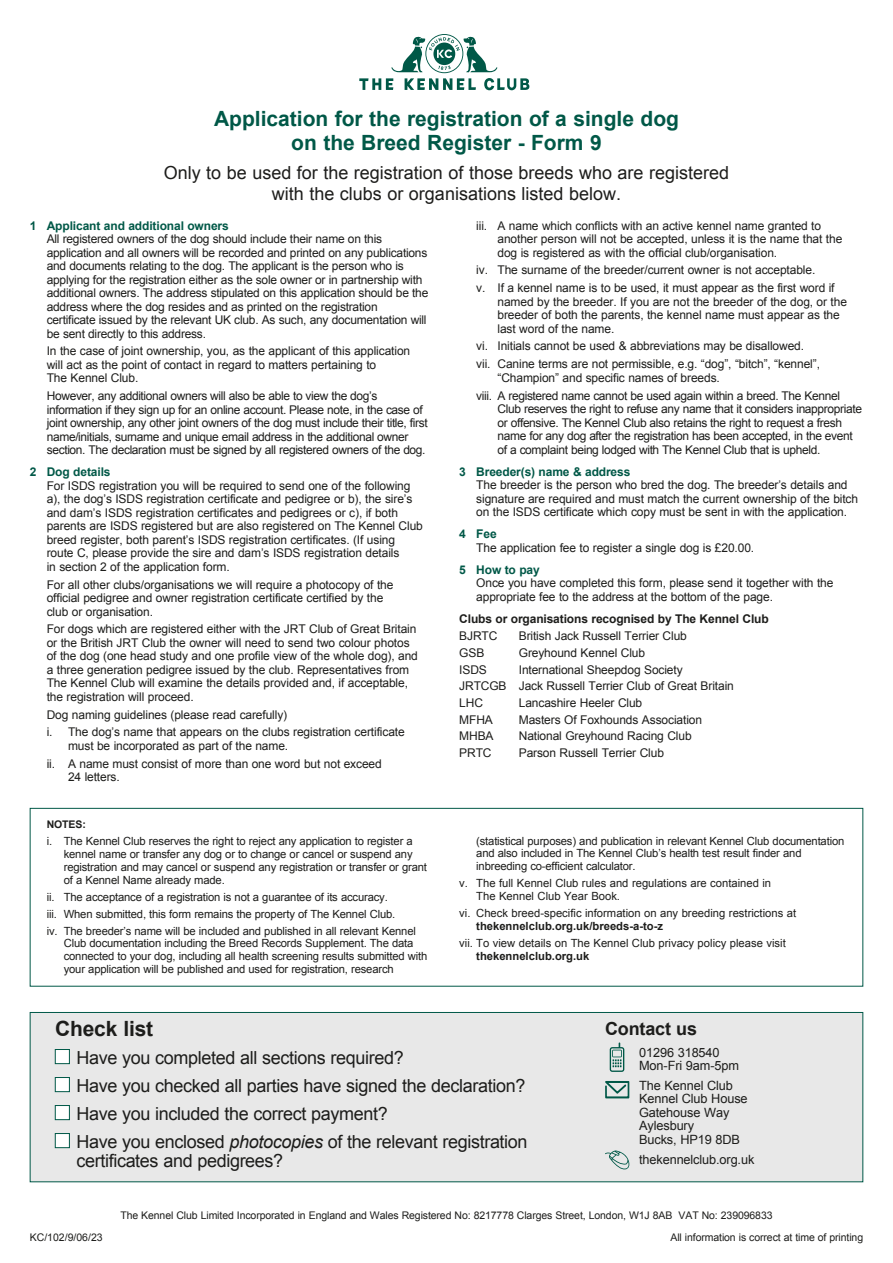
<style>
.page{position:relative;width:893px;height:1263px;background:#fff}
.page>*{position:absolute;margin:0;border:0;box-sizing:border-box;transform-origin:0 0}
.t1{font:700 21px/24px "Arial";color:#005847;text-align:center}
.t2{font:700 21px "Arial";letter-spacing:-.01em;color:#1d1d1b}
.t3{font:18px/28px "Arial";letter-spacing:-.02em;color:#1d1d1b}
.t4{font:18px/21px "Arial";color:#1d1d1b;text-align:center}
.t5{font:700 18px "Arial";letter-spacing:-.01em;color:#1d1d1b}
.t6{font:12.75px/13.5px "Arial";letter-spacing:-.01em;color:#1d1d1b}
.t7{font:12px/13.5px "Arial";letter-spacing:-.01em;color:#1d1d1b}
.t8{font:12px/13.5px "Arial";letter-spacing:-.03em;color:#1d1d1b}
.t9{font:700 12px "Arial";letter-spacing:-.01em;color:#005847}
.t10{font:700 12px "Arial";letter-spacing:-.01em;color:#1d1d1b}
.t11{font:11.25px/12.8px "Arial";letter-spacing:-.015em;color:#1d1d1b}
.t12{font:700 11.25px "Arial";color:#1d1d1b}
.t13{font:10.5px "Arial";letter-spacing:-.01em;color:#1d1d1b}
.t14{font:700 10.5px "Arial";letter-spacing:-.01em;color:#1d1d1b}
.s1{font-style:italic}
</style>
<div class="page">
<div style="left:30px;top:808px;width:833px;height:178px;border:1px solid #005847"></div>
<div style="left:30px;top:1012px;width:833px;height:170px;background:#e8e8e8;border:1px solid #005847"></div>
<div style="left:55px;top:1049px;width:15px;height:15px;background:#fff;border:1px solid #005847"></div>
<div style="left:55px;top:1077px;width:15px;height:15px;background:#fff;border:1px solid #005847"></div>
<div style="left:55px;top:1105px;width:15px;height:15px;background:#fff;border:1px solid #005847"></div>
<div style="left:55px;top:1133px;width:15px;height:15px;background:#fff;border:1px solid #005847"></div>
<svg style="left:610px;top:1042px;width:14px;height:30px"></svg>
<svg style="left:605px;top:1081px;width:24px;height:17px"></svg>
<svg style="left:605px;top:1150px;width:24px;height:20px"></svg>
<svg style="left:359px;top:34px;width:170px;height:56px"></svg>
<h1 class="t1" style="left:214px;top:108px;width:466px">Application for the registration of a single dog on the Breed Register - Form 9</h1>
<h2 class="t4" style="left:164px;top:164px;width:567px">Only to be used for the registration of those breeds who are registered with the clubs or organisations listed below.</h2>
<p class="t9" style="left:30px;top:221px;width:201px">1 Applicant and additional owners</p>
<p class="t7" style="left:47px;top:233px;width:383px">All registered owners of the dog should include their name on this application and all owners will be recorded and printed on any publications and documents relating to the dog. The applicant is the person who is applying for the registration either as the sole owner or in partnership with additional owners. The address stipulated on this application should be the address where the dog resides and as printed on the registration certificate issued by the relevant UK club. As such, any documentation will be sent directly to this address.</p>
<p class="t7" style="left:47px;top:346px;width:365px">In the case of joint ownership, you, as the applicant of this application will act as the point of contact in regard to matters pertaining to<br>The Kennel Club.</p>
<p class="t8" style="left:47px;top:390px;width:382px">However, any additional owners will also be able to view the dog’s information if they sign up for an online account. Please note, in the case of joint ownership, any other joint owners of the dog must include their title, first name/initials, surname and unique email address in the additional owner section. The declaration must be signed by all registered owners of the dog.</p>
<p class="t9" style="left:30px;top:467px;width:82px">2 Dog details</p>
<p class="t7" style="left:47px;top:480px;width:378px">For ISDS registration you will be required to send one of the following a), the dog’s ISDS registration certificate and pedigree or b), the sire’s and dam’s ISDS registration certificates and pedigrees or c), if both parents are ISDS registered but are also registered on The Kennel Club breed register, both parent’s ISDS registration certificates. (If using route C, please provide the sire and dam’s ISDS registration details<br>in section 2 of the application form.</p>
<p class="t7" style="left:47px;top:579px;width:348px">For all other clubs/organisations we will require a photocopy of the official pedigree and owner registration certificate certified by the club or organisation.</p>
<p class="t7" style="left:47px;top:623px;width:373px">For dogs which are registered either with the JRT Club of Great Britain or the British JRT Club the owner will need to send two colour photos of the dog (one head study and one profile view of the whole dog), and a three generation pedigree issued by the club. Representatives from The Kennel Club will examine the details provided and, if acceptable, the registration will proceed.</p>
<p class="t7" style="left:47px;top:707px;width:360px;line-height:17.7px">Dog naming guidelines (please read carefully)<br>i. The dog’s name that appears on the clubs registration certificate</p>
<p class="t7" style="left:47px;top:738px;width:337px;line-height:17.7px;text-indent:21px">must be incorporated as part of the name.<br>ii. A name must consist of more than one word but not exceed</p>
<p class="t7" style="left:68px;top:771px;width:53px">24 letters.</p>
<p class="t14" style="left:47px;top:821px;width:41px">NOTES:</p>
<p class="t11" style="left:64px;top:836px;width:365px;text-indent:-17px">i. The Kennel Club reserves the right to reject any application to register a kennel name or transfer any dog or to change or cancel or suspend any registration and may cancel or suspend any registration or transfer or grant of a Kennel Name already made.</p>
<p class="t11" style="left:47px;top:889px;width:371px;line-height:17px">ii. The acceptance of a registration is not a guarantee of its accuracy.<br>iii. When submitted, this form remains the property of The Kennel Club.<br>iv. The breeder’s name will be included and published in all relevant Kennel</p>
<p class="t11" style="left:64px;top:938px;width:365px">Club documentation including the Breed Records Supplement. The data connected to your dog, including all health screening results submitted with your application will be published and used for registration, research</p>
<p class="t7" style="left:497px;top:220px;width:346px;text-indent:-21px">iii. A name which conflicts with an active kennel name granted to another person will not be accepted, unless it is the name that the dog is registered as with the official club/organisation.</p>
<p class="t7" style="left:476px;top:262px;width:360px;line-height:17.7px">iv. The surname of the breeder/current owner is not acceptable.<br>v. If a kennel name is to be used, it must appear as the first word if</p>
<p class="t7" style="left:497px;top:296px;width:351px">named by the breeder. If you are not the breeder of the dog, or the breeder of both the parents, the kennel name must appear as the last word of the name.</p>
<p class="t7" style="left:476px;top:338px;width:345px;line-height:17.7px">vi. Initials cannot be used &amp; abbreviations may be disallowed. vii. Canine terms are not permissible, e.g. “dog”, “bitch”, “kennel”,</p>
<p class="t8" style="left:476px;top:370px;width:365px;line-height:17.7px;text-indent:21px">“Champion” and specific names of breeds.<br>viii. A registered name cannot be used again within a breed. The Kennel</p>
<p class="t8" style="left:497px;top:403px;width:366px">Club reserves the right to refuse any name that it considers inappropriate or offensive. The Kennel Club also retains the right to request a fresh name for any dog after the registration has been accepted, in the event of a complaint being lodged with The Kennel Club that is upheld.</p>
<p class="t9" style="left:459px;top:467px;width:173px">3 Breeder(s) name &amp; address</p>
<p class="t7" style="left:476px;top:479px;width:383px">The breeder is the person who bred the dog. The breeder’s details and signature are required and must match the current ownership of the bitch on the ISDS certificate which copy must be sent in with the application.</p>
<p class="t9" style="left:459px;top:529px;width:39px">4 Fee</p>
<p class="t7" style="left:476px;top:542px;width:279px">The application fee to register a single dog is £20.00.</p>
<p class="t9" style="left:459px;top:565px;width:82px">5 How to pay</p>
<p class="t7" style="left:476px;top:577px;width:359px">Once you have completed this form, please send it together with the appropriate fee to the address at the bottom of the page.</p>
<p class="t10" style="left:459px;top:614px;width:311px">Clubs or organisations recognised by The Kennel Club</p>
<p class="t7" style="left:459px;top:630px;width:40px">BJRTC</p>
<p class="t7" style="left:519px;top:630px;width:170px">British Jack Russell Terrier Club</p>
<p class="t7" style="left:459px;top:647px;width:27px">GSB</p>
<p class="t7" style="left:519px;top:647px;width:128px">Greyhound Kennel Club</p>
<p class="t7" style="left:459px;top:664px;width:29px">ISDS</p>
<p class="t7" style="left:459px;top:662px;width:276px;line-height:16.6px;text-indent:60px">International Sheepdog Society<br>JRTCGB Jack Russell Terrier Club of Great Britain<br>LHC</p>
<p class="t7" style="left:519px;top:697px;width:125px">Lancashire Heeler Club</p>
<p class="t7" style="left:459px;top:714px;width:35px">MFHA</p>
<p class="t7" style="left:519px;top:714px;width:185px">Masters Of Foxhounds Association</p>
<p class="t7" style="left:459px;top:731px;width:36px">MHBA</p>
<p class="t7" style="left:519px;top:731px;width:174px">National Greyhound Racing Club</p>
<p class="t7" style="left:459px;top:747px;width:34px">PRTC</p>
<p class="t7" style="left:519px;top:747px;width:147px">Parson Russell Terrier Club</p>
<p class="t11" style="left:476px;top:835px;width:370px">(statistical purposes) and publication in relevant Kennel Club documentation and also included in The Kennel Club’s health test result finder and inbreeding co-efficient calculator.</p>
<p class="t11" style="left:476px;top:878px;width:296px;text-indent:-17px">v. The full Kennel Club rules and regulations are contained in<br>The Kennel Club Year Book.</p>
<p class="t11" style="left:459px;top:908px;width:338px">vi. Check breed-specific information on any breeding restrictions at</p>
<p class="t12" style="left:476px;top:921px;width:188px">thekennelclub.org.uk/breeds-a-to-z</p>
<p class="t11" style="left:459px;top:937px;width:328px">vii. To view details on The Kennel Club privacy policy please visit</p>
<p class="t12" style="left:476px;top:951px;width:115px">thekennelclub.org.uk</p>
<h1 class="t2" style="left:55px;top:1020px;width:99px">Check list</h1>
<h2 class="t3" style="left:77px;top:1045px;width:453px">Have you completed all sections required?<br>Have you checked all parties have signed the declaration?<br>Have you included the correct payment?<br>Have you enclosed <span class="s1">photocopies</span> of the relevant registration</h2>
<h2 class="t3" style="left:77px;top:1148px;width:208px">certificates and pedigrees?</h2>
<h2 class="t5" style="left:605px;top:1021px;width:93px">Contact us</h2>
<p class="t6" style="left:639px;top:1046px;width:101px">01296 318540<br>Mon-Fri 9am-5pm</p>
<p class="t6" style="left:639px;top:1080px;width:110px">The Kennel Club<br>Kennel Club House<br>Gatehouse Way<br>Aylesbury<br>Bucks, HP19 8DB</p>
<p class="t6" style="left:639px;top:1154px;width:117px">thekennelclub.org.uk</p>
<p class="t13" style="left:120px;top:1212px;width:654px">The Kennel Club Limited Incorporated in England and Wales Registered No: 8217778 Clarges Street, London, W1J 8AB VAT No: 239096833</p>
<p class="t13" style="left:30px;top:1233px;width:74px">KC/102/9/06/23</p>
<p class="t13" style="left:670px;top:1233px;width:194px">All information is correct at time of printing</p>
</div>
